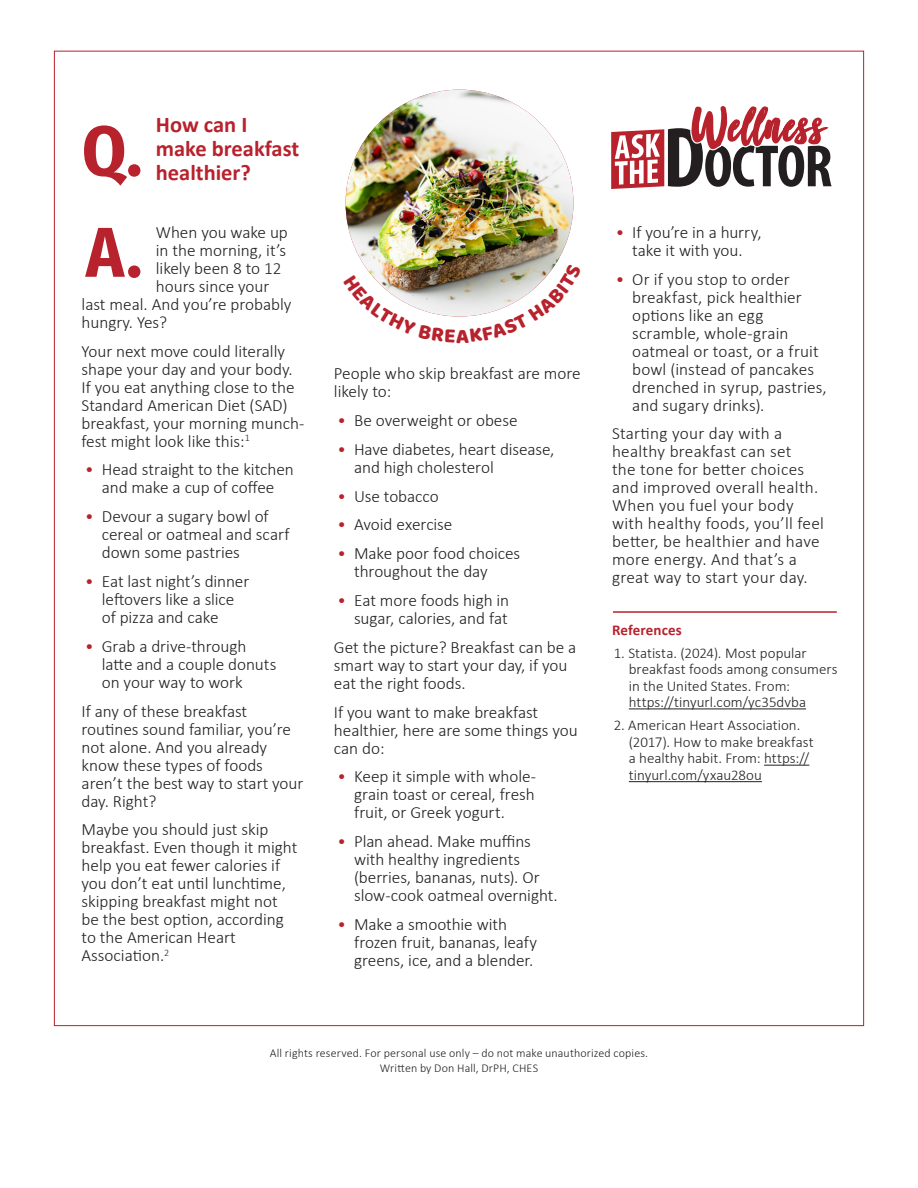
<style>
.page{position:relative;width:918px;height:1188px;background:#fff}
.page>*{position:absolute;margin:0;border:0;box-sizing:border-box;transform-origin:0 0}
.t1{font:700 70.5px "Fira Sans Condensed";color:#b7222d}
.Question-Subhead{font:700 22.5px/24px "Calibri";color:#b7222d}
.t2{font:300 17.25px/18px "Calibri";color:#231f20}
.t3{font:300 17.25px/18px "Calibri";letter-spacing:.02em;color:#231f20}
.t4{font:300 15px/16.5px "Calibri";color:#231f20}
.Red_Subheading{font:700 15px "Calibri";letter-spacing:.005em;color:#b7222d}
.t5{font:300 12px "Calibri";letter-spacing:.01em;color:#231f20}
.s1{color:#b7222d}
</style>
<div class="page">
<img style="left:346px;top:90px;width:227px;height:173px">
<hr style="left:613px;top:611px;width:224px;height:2px;background:#b7222d">
<hr style="left:629px;top:709px;width:177px;height:1px;background:#231f20">
<hr style="left:764px;top:765px;width:45px;height:1px;background:#231f20">
<hr style="left:629px;top:781px;width:133px;height:1px;background:#231f20">
<svg style="left:611px;top:50px;width:221px;height:139px"></svg>
<img style="left:363px;top:263px;width:194px;height:54px">
<p class="t1" style="left:82px;top:92px;width:62px">Q.</p>
<p class="Question-Subhead" style="left:156px;top:113px;width:145px">How can I make breakfast healthier?</p>
<p class="t2" style="left:156px;top:223px;width:134px">When you wake up</p>
<p class="t2" style="left:156px;top:241px;width:132px">in the morning, it’s</p>
<p class="t2" style="left:156px;top:259px;width:127px">likely been 8 to 12</p>
<p class="t2" style="left:156px;top:277px;width:115px">hours since your</p>
<p class="t2" style="left:82px;top:295px;width:212px">last meal. And you’re probably</p>
<p class="t2" style="left:82px;top:313px;width:87px">hungry. Yes?</p>
<p class="t2" style="left:82px;top:342px;width:224px">Your next move could literally shape your day and your body.<br>If you eat anything close to the<br>Standard American Diet (SAD) breakfast, your morning munch&shy;fest might look like this:<sup>1</sup></p>
<p class="t2" style="left:85px;top:461px;width:210px;text-align:center"><span class="s1">•</span> Head straight to the kitchen and make a cup of coffee</p>
<p class="t2" style="left:102px;top:507px;width:189px;text-indent:-16px"><span class="s1">•</span> Devour a sugary bowl of cereal or oatmeal and scarf down some pastries</p>
<p class="t2" style="left:102px;top:572px;width:149px;text-indent:-16px"><span class="s1">•</span> Eat last night’s dinner leftovers like a slice of pizza and cake</p>
<p class="t2" style="left:102px;top:637px;width:176px;text-indent:-16px"><span class="s1">•</span> Grab a drive-through latte and a couple donuts on your way to work</p>
<p class="t2" style="left:82px;top:702px;width:223px">If any of these breakfast routines sound familiar, you’re not alone. And you already know these types of foods aren’t the best way to start your day. Right?</p>
<p class="t2" style="left:82px;top:821px;width:217px">Maybe you should just skip breakfast. Even though it might help you eat fewer calories if you don’t eat until lunchtime, skipping breakfast might not be the best option, according to the American Heart<br>Association.<sup>2</sup></p>
<p class="t1" style="left:86px;top:193px;width:58px">A.</p>
<p class="t2" style="left:334px;top:364px;width:248px">People who skip breakfast are more likely to:</p>
<p class="t2" style="left:338px;top:411px;width:181px"><span class="s1">•</span> Be overweight or obese</p>
<p class="t2" style="left:354px;top:440px;width:202px;text-indent:-16px"><span class="s1">•</span> Have diabetes, heart disease, and high cholesterol</p>
<p class="t2" style="left:338px;top:487px;width:103px"><span class="s1">•</span> Use tobacco</p>
<p class="t2" style="left:338px;top:516px;width:116px"><span class="s1">•</span> Avoid exercise</p>
<p class="t2" style="left:354px;top:544px;width:168px;text-indent:-16px"><span class="s1">•</span> Make poor food choices throughout the day</p>
<p class="t2" style="left:338px;top:591px;width:173px;text-align:right"><span class="s1">•</span> Eat more foods high in sugar, calories, and fat</p>
<p class="t2" style="left:334px;top:638px;width:244px">Get the picture? Breakfast can be a smart way to start your day, if you eat the right foods.</p>
<p class="t2" style="left:334px;top:703px;width:245px">If you want to make breakfast healthier, here are some things you can do:</p>
<p class="t2" style="left:354px;top:768px;width:184px;text-align:justify;text-indent:-16px"><span class="s1">•</span> Keep it simple with whole&shy;grain toast or cereal, fresh fruit, or Greek yogurt.</p>
<p class="t2" style="left:354px;top:832px;width:205px;text-indent:-16px"><span class="s1">•</span> Plan ahead. Make muffins with healthy ingredients (berries, bananas, nuts). Or slow-cook oatmeal overnight.</p>
<p class="t2" style="left:354px;top:915px;width:185px;text-indent:-16px"><span class="s1">•</span> Make a smoothie with frozen fruit, bananas, leafy greens, ice, and a blender.</p>
<p class="t2" style="left:616px;top:223px;width:147px;text-align:center"><span class="s1">•</span> If you’re in a hurry, take it with you.</p>
<p class="t2" style="left:632px;top:270px;width:196px;text-indent:-16px"><span class="s1">•</span> Or if you stop to order breakfast, pick healthier options like an egg scramble, whole-grain oatmeal or toast, or a fruit bowl (instead of pancakes drenched in syrup, pastries, and sugary drinks).</p>
<p class="t3" style="left:612px;top:425px;width:214px">Starting your day with a healthy breakfast can set<br>the tone for better choices and improved overall health.<br>When you fuel your body with healthy foods, you’ll feel better, be healthier and have more energy. And that’s a great way to start your day.</p>
<p class="Red_Subheading" style="left:612px;top:619px;width:71px">References</p>
<p class="t4" style="left:629px;top:644px;width:210px;text-indent:-15px">1. Statista. (2024). Most popular breakfast foods among consumers in the United States. From: https://tinyurl.com/yc35dvba</p>
<p class="t4" style="left:629px;top:717px;width:186px;text-indent:-15px">2. American Heart Association. (2017). How to make breakfast a healthy habit. From: https:// tinyurl.com/yxau28ou</p>
<p class="t5" style="left:270px;top:1045px;width:380px">All rights reserved. For personal use only – do not make unauthorized copies.</p>
<p class="t5" style="left:380px;top:1060px;width:160px">Written by Don Hall, DrPH, CHES</p>
</div>
